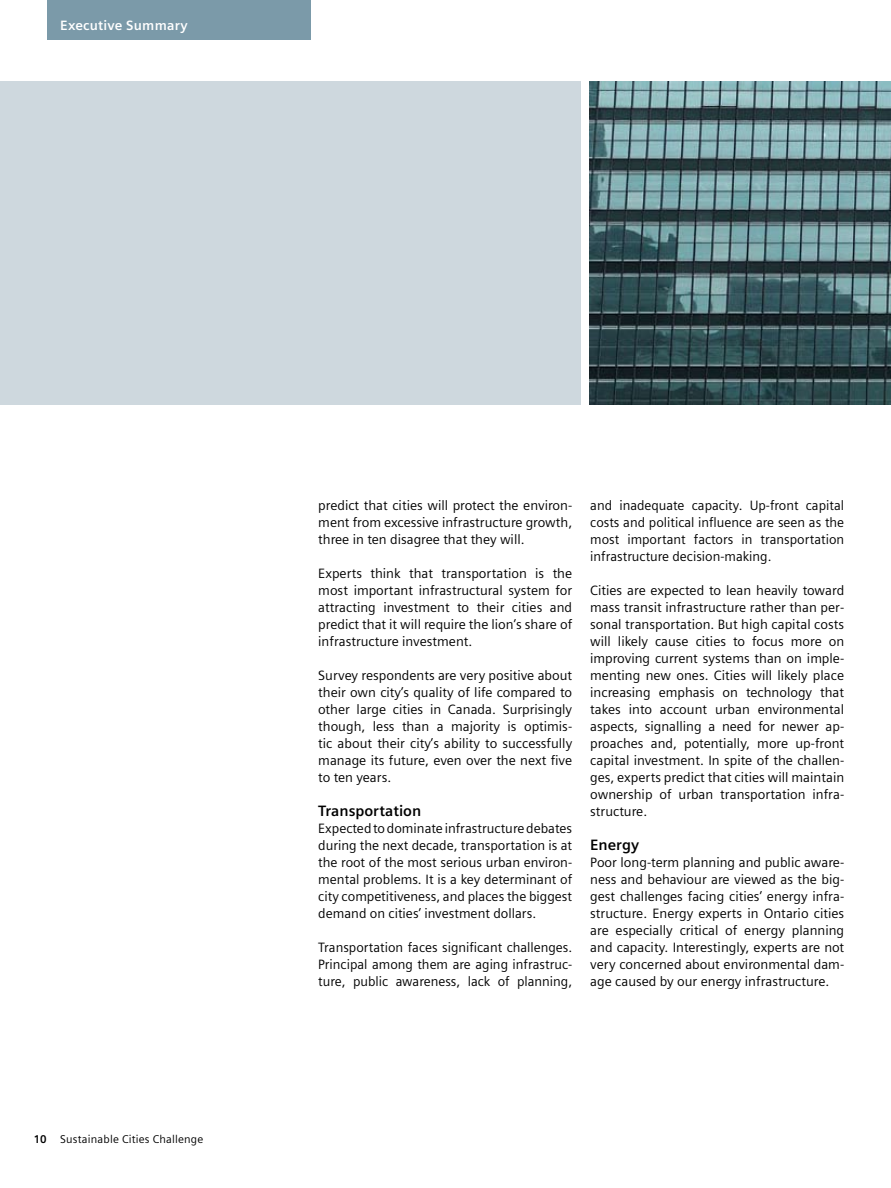
<style>
.page{position:relative;width:891px;height:1188px;background:#fff}
.page>*{position:absolute;margin:0;border:0;box-sizing:border-box;transform-origin:0 0}
.t1{font:700 15px "Siemens Sans OT";color:#000}
.t2{font:13.5px/17px "Siemens Sans OT";color:#000;text-align:justify}
.t3{font:700 13.5px "Siemens Sans OT";letter-spacing:.015em;color:#fff}
.t4{font:11.25px "Siemens Sans OT";letter-spacing:.015em;color:#000}
.s1{font-weight:700}
</style>
<div class="page">
<div style="left:47px;top:0;width:263px;height:40px;background:#7b9aa9"></div>
<img style="left:590px;top:81px;width:301px;height:324px">
<div style="left:0;top:81px;width:581px;height:324px;background:#ced8de"></div>
<p class="t3" style="left:60px;top:18px;width:129px">Executive Summary</p>
<p class="t4" style="left:34px;top:1133px;width:171px"><span class="s1">10</span> Sustainable Cities Challenge</p>
<p class="t2" style="left:318px;top:497px;width:256px">predict that cities will protect the environ&shy;ment from excessive infrastructure growth, three in ten disagree that they will.</p>
<p class="t2" style="left:318px;top:565px;width:255px">Experts think that transportation is the most important infrastructural system for attracting investment to their cities and predict that it will require the lion’s share of infrastructure investment.</p>
<p class="t2" style="left:318px;top:667px;width:256px">Survey respondents are very positive about their own city’s quality of life compared to other large cities in Canada. Surprisingly though, less than a majority is optimis&shy;tic about their city’s ability to successfully manage its future, even over the next five to ten years.</p>
<p class="t1" style="left:318px;top:802px;width:105px">Transportation</p>
<p class="t2" style="left:318px;top:820px;width:255px">Expected to dominate infrastructure debates during the next decade, transportation is at the root of the most serious urban environ&shy;mental problems. It is a key determinant of city competitiveness, and places the biggest demand on cities’ investment dollars.</p>
<p class="t2" style="left:318px;top:939px;width:255px">Transportation faces significant challenges.<br>Principal among them are aging infrastruc&shy;ture, public awareness, lack of planning,</p>
<p class="t2" style="left:590px;top:497px;width:255px">and inadequate capacity. Up-front capital costs and political influence are seen as the most important factors in transportation infrastructure decision-making.</p>
<p class="t2" style="left:590px;top:582px;width:256px">Cities are expected to lean heavily toward mass transit infrastructure rather than per&shy;sonal transportation. But high capital costs will likely cause cities to focus more on improving current systems than on imple&shy;menting new ones. Cities will likely place increasing emphasis on technology that takes into account urban environmental aspects, signalling a need for newer ap&shy;proaches and, potentially, more up-front capital investment. In spite of the challen&shy;ges, experts predict that cities will maintain ownership of urban transportation infra&shy;structure.</p>
<p class="t1" style="left:590px;top:836px;width:50px">Energy</p>
<p class="t2" style="left:590px;top:854px;width:255px">Poor long-term planning and public aware&shy;ness and behaviour are viewed as the big&shy;gest challenges facing cities’ energy infra&shy;structure. Energy experts in Ontario cities are especially critical of energy planning and capacity. Interestingly, experts are not very concerned about environmental dam&shy;age caused by our energy infrastructure.</p>
</div>
